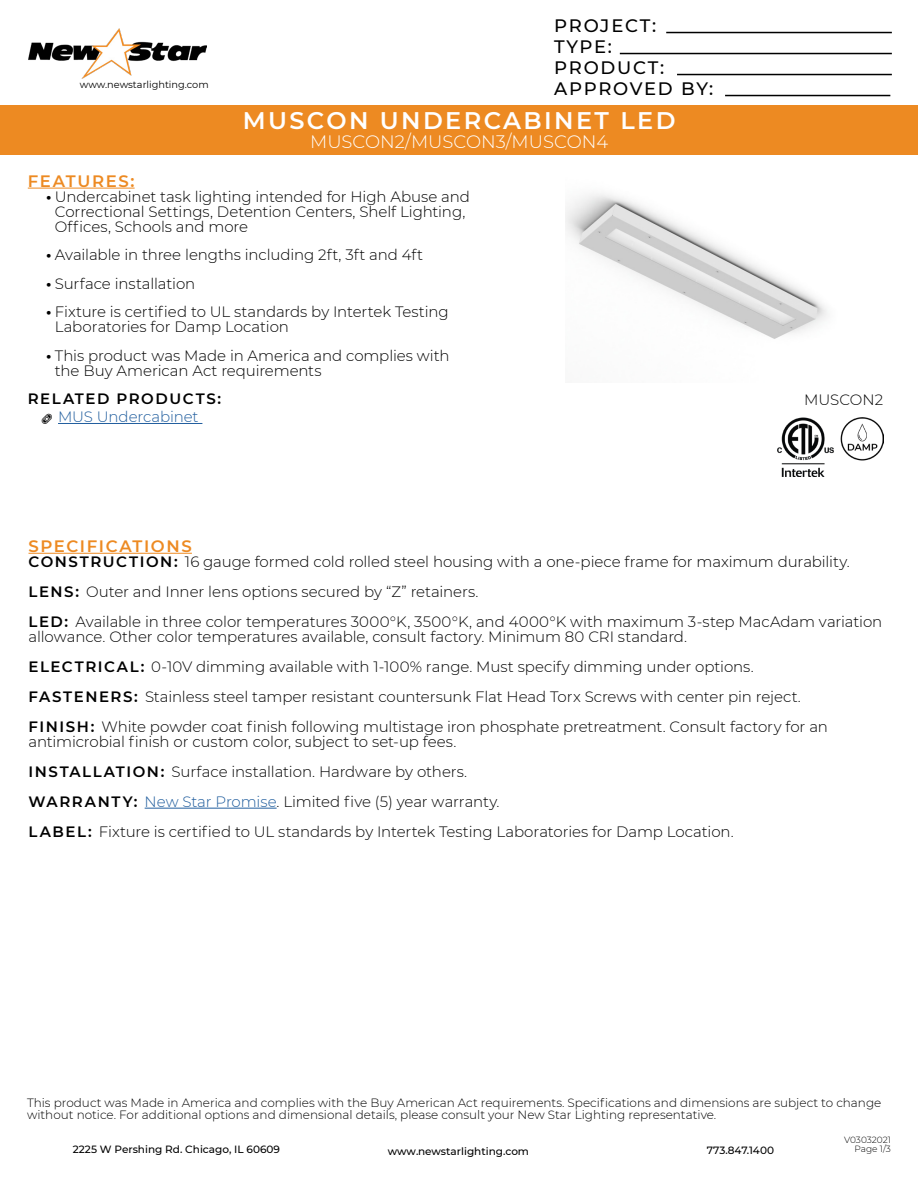
<style>
.page{position:relative;width:918px;height:1188px;background:#fff}
.page>*{position:absolute;margin:0;border:0;box-sizing:border-box;transform-origin:0 0}
.t1{font:600 24px "Montserrat";letter-spacing:.1em;color:#fff}
.t2{font:500 18px/21px "Montserrat";letter-spacing:.09em;color:#000}
.t3{font:300 18px "Montserrat";color:#fff}
.t4{font:600 16.5px "Montserrat";letter-spacing:.1em;color:#ed8a22}
.t5{font:300 15px/30px "Montserrat";letter-spacing:-.005em;color:#000}
.t6{font:600 15px "Montserrat";letter-spacing:.105em;color:#000}
.t7{font:300 15px "Montserrat";letter-spacing:-.01em;color:#215e9e}
.t8{font:300 12px/12px "Montserrat";color:#000}
.t9{font:500 10.5px "Montserrat";color:#000}
.t10{font:9.75px "Montserrat";color:#000}
.t11{font:300 9px/9px "Montserrat";letter-spacing:-.005em;color:#000;text-align:right}
.s1{font-weight:700}
.s2{font-weight:600}
.s3{color:#215e9e}
</style>
<div class="page">
<img style="left:28px;top:29px;width:179px;height:49px">
<div style="left:0;top:106px;width:918px;height:49px;background:#ed8a22"></div>
<hr style="left:666px;top:32px;width:226px;height:1px;background:#000">
<hr style="left:620px;top:53px;width:272px;height:1px;background:#000">
<hr style="left:677px;top:74px;width:215px;height:1px;background:#000">
<hr style="left:725px;top:95px;width:165px;height:1px;background:#000">
<img style="left:566px;top:194px;width:262px;height:145px">
<hr style="left:28px;top:188px;width:107px;height:1px;background:#ed8a22">
<hr style="left:58px;top:423px;width:144px;height:1px;background:#215e9e">
<hr style="left:29px;top:553px;width:163px;height:1px;background:#ed8a22">
<hr style="left:145px;top:808px;width:132px;height:1px;background:#215e9e">
<img style="left:778px;top:417px;width:105px;height:60px">
<p class="t10" style="left:80px;top:77px;width:130px">www.newstarlighting.com</p>
<p class="t2" style="left:554px;top:15px;width:161px">PROJECT:<br>TYPE:<br>PRODUCT:<br>APPROVED BY:</p>
<h1 class="t1" style="left:243px;top:103px;width:434px">MUSCON UNDERCABINET LED</h1>
<p class="t3" style="left:310px;top:130px;width:300px">MUSCON2/MUSCON3/MUSCON4</p>
<p class="t4" style="left:28px;top:169px;width:108px">FEATURES:</p>
<p class="t5" style="left:55px;top:189px;width:417px;line-height:15px;text-indent:-9px"><span class="s1">•</span> Undercabinet task lighting intended for High Abuse and<br>Correctional Settings, Detention Centers, Shelf Lighting,<br>Offices, Schools and more</p>
<p class="t5" style="left:46px;top:240px;width:378px"><span class="s1">•</span> Available in three lengths including 2ft, 3ft and 4ft</p>
<p class="t5" style="left:46px;top:268px;width:151px"><span class="s1">•</span> Surface installation</p>
<p class="t5" style="left:55px;top:304px;width:395px;line-height:15px;text-indent:-9px"><span class="s1">•</span> Fixture is certified to UL standards by Intertek Testing<br>Laboratories for Damp Location</p>
<p class="t5" style="left:55px;top:348px;width:396px;line-height:15px;text-indent:-9px"><span class="s1">•</span> This product was Made in America and complies with the Buy American Act requirements</p>
<p class="t6" style="left:28px;top:388px;width:195px">RELATED PRODUCTS:</p>
<p class="t7" style="left:58px;top:407px;width:142px">MUS Undercabinet</p>
<p class="t5" style="left:804px;top:384px;width:81px">MUSCON2</p>
<p class="t4" style="left:29px;top:534px;width:165px">SPECIFICATIONS</p>
<p class="t5" style="left:29px;top:546px;width:855px"><span class="s2">CONSTRUCTION:</span> 16 gauge formed cold rolled steel housing with a one-piece frame for maximum durability.<br><span class="s2">LENS:</span> Outer and Inner lens options secured by “Z” retainers.<br><span class="s2">LED:</span> Available in three color temperatures 3000°K, 3500°K, and 4000°K with maximum 3-step MacAdam variation</p>
<p class="t5" style="left:29px;top:621px;width:801px">allowance. Other color temperatures available, consult factory. Minimum 80 CRI standard.<br><span class="s2">ELECTRICAL:</span> 0-10V dimming available with 1-100% range. Must specify dimming under options.<br><span class="s2">FASTENERS:</span> Stainless steel tamper resistant countersunk Flat Head Torx Screws with center pin reject.<br><span class="s2">FINISH:</span> White powder coat finish following multistage iron phosphate pretreatment. Consult factory for an</p>
<p class="t5" style="left:29px;top:726px;width:707px">antimicrobial finish or custom color, subject to set-up fees.<br><span class="s2">INSTALLATION:</span> Surface installation. Hardware by others.<br><span class="s2">WARRANT Y:</span> <span class="s3">New Star Promise</span>. Limited five (5) year warranty.<br><span class="s2">LABEL:</span> Fixture is certified to UL standards by Intertek Testing Laboratories for Damp Location.</p>
<p class="t8" style="left:27px;top:1096px;width:856px">This product was Made in America and complies with the Buy American Act requirements. Specifications and dimensions are subject to change without notice. For additional options and dimensional details, please consult your New Star Lighting representative.</p>
<p class="t9" style="left:73px;top:1142px;width:209px">2225 W Pershing Rd. Chicago, IL 60609</p>
<p class="t9" style="left:388px;top:1144px;width:143px">www.newstarlighting.com</p>
<p class="t9" style="left:707px;top:1143px;width:69px">773.847.1400</p>
<p class="t11" style="left:844px;top:1135px;width:48px">V03032021<br>Page 1/3</p>
</div>
